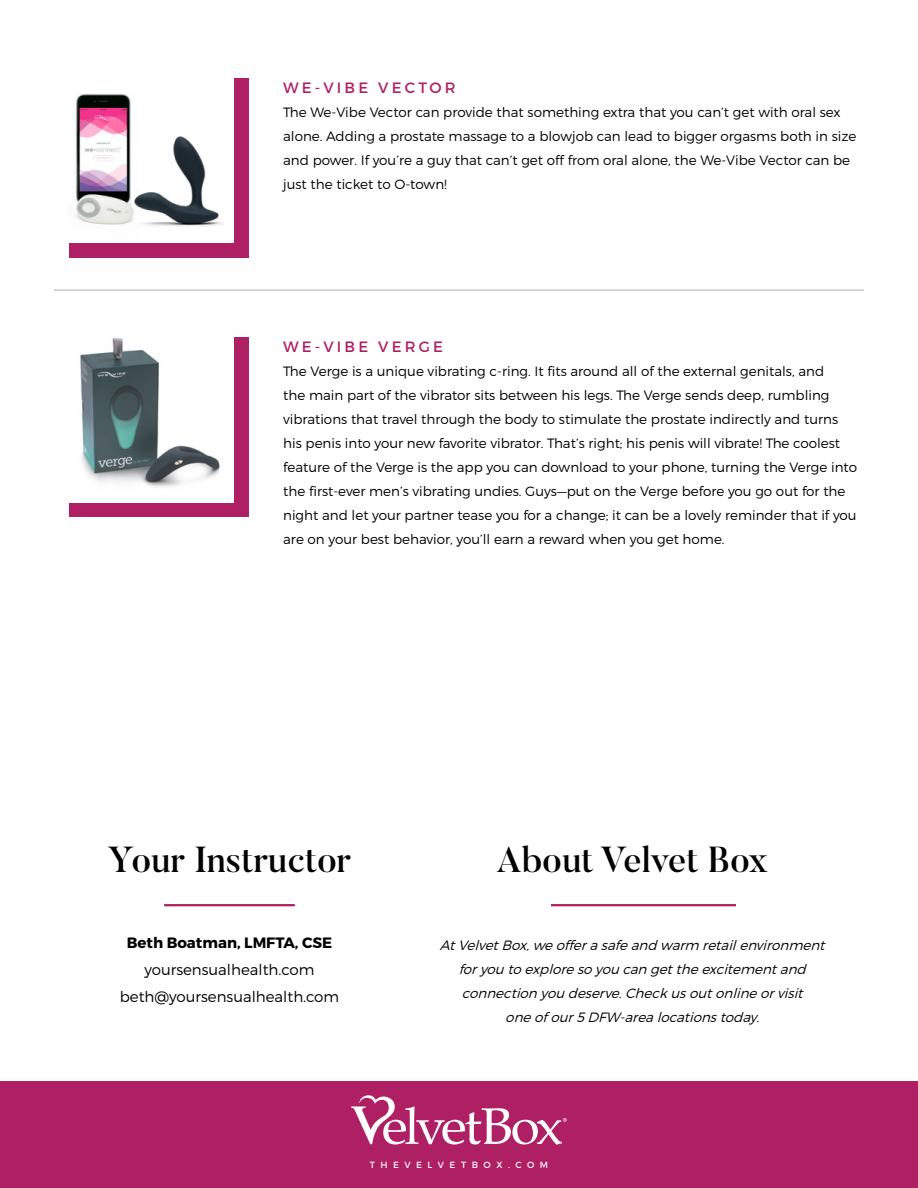
<style>
.page{position:relative;width:918px;height:1188px;background:#fff}
.page>*{position:absolute;margin:0;border:0;box-sizing:border-box;transform-origin:0 0}
.t1{font:500 36px "Butler";color:#000}
.t2{font:300 15px/27px "Montserrat";color:#000;text-align:center}
.t3{font:15px "Montserrat";letter-spacing:.21em;color:#ae1f64}
.t4{font:700 15px "Montserrat";color:#000}
.t5{font:300 13.5px/24px "Montserrat";color:#000}
.t6{font:italic 300 13.5px/24px "Montserrat";letter-spacing:-.01em;color:#000;text-align:center}
.t7{font:9px "Montserrat";letter-spacing:.61em;color:#fff}
</style>
<div class="page">
<div style="left:69px;top:78px;width:180px;height:180px;background:#ae1f64"></div>
<img style="left:69px;top:78px;width:165px;height:165px">
<div style="left:69px;top:337px;width:180px;height:180px;background:#ae1f64"></div>
<img style="left:69px;top:337px;width:165px;height:165px">
<hr style="left:54px;top:289px;width:810px;height:2px;background:#c7c8ca">
<hr style="left:551px;top:904px;width:185px;height:2px;background:#ae1f64">
<div style="left:0;top:1082px;width:918px;height:106px;background:#ae1f64"></div>
<svg style="left:351px;top:1095px;width:216px;height:50px"></svg>
<hr style="left:164px;top:904px;width:131px;height:2px;background:#ae1f64">
<p class="t3" style="left:283px;top:78px;width:174px">WE-VIBE VECTOR</p>
<p class="t5" style="left:283px;top:99px;width:575px">The We-Vibe Vector can provide that something extra that you can’t get with oral sex alone. Adding a prostate massage to a blowjob can lead to bigger orgasms both in size and power. If you’re a guy that can’t get off from oral alone, the We-Vibe Vector can be just the ticket to O-town!</p>
<p class="t3" style="left:283px;top:337px;width:161px">WE-VIBE VERGE</p>
<p class="t5" style="left:283px;top:359px;width:575px">The Verge is a unique vibrating c-ring. It fits around all of the external genitals, and<br>the main part of the vibrator sits between his legs. The Verge sends deep, rumbling vibrations that travel through the body to stimulate the prostate indirectly and turns his penis into your new favorite vibrator. That’s right; his penis will vibrate! The coolest feature of the Verge is the app you can download to your phone, turning the Verge into the first-ever men’s vibrating undies. Guys—put on the Verge before you go out for the night and let your partner tease you for a change; it can be a lovely reminder that if you are on your best behavior, you’ll earn a reward when you get home.</p>
<h1 class="t1" style="left:108px;top:836px;width:245px">Your Instructor</h1>
<p class="t4" style="left:127px;top:934px;width:207px">Beth Boatman, LMFTA, CSE</p>
<p class="t2" style="left:120px;top:956px;width:221px">yoursensualhealth.com beth@yoursensualhealth.com</p>
<h1 class="t1" style="left:497px;top:836px;width:273px">About Velvet Box</h1>
<p class="t6" style="left:440px;top:933px;width:390px">AtVelvetBox,weofferasafeand warm retailenvironment foryou to exploreso you can gettheexcitementand connection you deserve.Checkusoutonlineorvisit oneof our5DFW-arealocationstoday.</p>
<p class="t7" style="left:370px;top:1159px;width:180px">THEVELVETBOX.COM</p>
</div>
